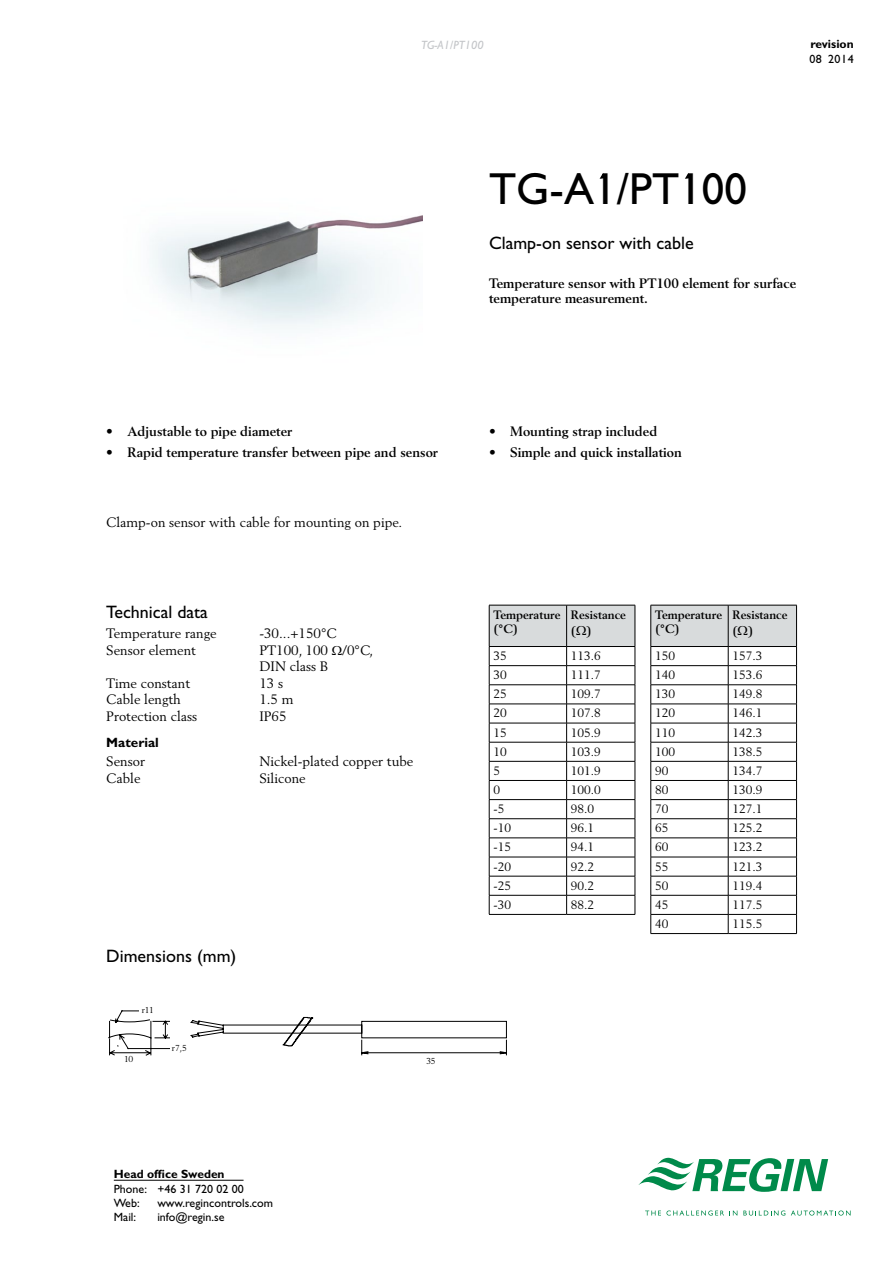
<style>
.page{position:relative;width:893px;height:1263px;background:#fff}
.page>*{position:absolute;margin:0;border:0;box-sizing:border-box;transform-origin:0 0}
.H_gill{font:45px "Gill Sans";color:#000}
.H_gill_mid{font:18px "Gill Sans";color:#000}
.H_berling_small_bold{font:700 13.5px/15.8px "Berling";color:#000}
.body_2_tab{font:13.5px/16.5px "Berling";color:#000}
.H_berling_small_bold-2{font:13.5px "Berling";color:#000}
.H_gill_bold_small{font:700 13.5px "Gill Sans";color:#000}
.body{font:12px "Berling";color:#000}
.t1{font:12px/14.4px "Gill Sans";color:#000}
.berling_bold_small{font:700 12px/14.4px "Berling";color:#000}
.t2{font:700 12px "Gill Sans";color:#000}
.t3{font:italic 12px "Gill Sans";color:#c3c5c8}
.t4{font:8.55px "Berling";letter-spacing:-.03em;color:#000}
</style>
<div class="page">
<svg style="left:638px;top:1158px;width:190px;height:34px"></svg>
<svg style="left:645px;top:1210px;width:79px;height:5px"></svg>
<svg style="left:732px;top:1210px;width:5px;height:5px"></svg>
<svg style="left:743px;top:1210px;width:42px;height:5px"></svg>
<svg style="left:791px;top:1210px;width:60px;height:5px"></svg>
<hr style="left:114px;top:1180px;width:130px;height:1px;background:#000">
<svg style="left:599px;top:173px;width:8px;height:6px"></svg>
<svg style="left:685px;top:173px;width:7px;height:6px"></svg>
<svg style="left:108px;top:1010px;width:399px;height:46px"></svg>
<hr style="left:651px;top:933px;width:77px;height:1px;background:#000">
<hr style="left:728px;top:933px;width:69px;height:1px;background:#000">
<hr style="left:489px;top:914px;width:78px;height:1px;background:#000">
<hr style="left:567px;top:914px;width:68px;height:1px;background:#000">
<img style="left:150px;top:215px;width:272px;height:114px">
<svg style="left:650px;top:605px;width:147px;height:328px"></svg>
<svg style="left:489px;top:605px;width:147px;height:309px"></svg>
<p class="t3" style="left:421px;top:39px;width:64px">TG-A1/PT100</p>
<p class="t2" style="left:810px;top:37px;width:45px">revision</p>
<p class="t1" style="left:809px;top:51px;width:46px">08 2014</p>
<p class="H_gill" style="left:489px;top:163px;width:259px">TG-A1/PT100</p>
<p class="H_gill_mid" style="left:489px;top:233px;width:206px">Clamp-on sensor with cable</p>
<p class="H_berling_small_bold" style="left:489px;top:275px;width:309px">Temperature sensor with PT100 element for surface temperature measurement.</p>
<p class="H_berling_small_bold" style="left:106px;top:424px;width:188px">• Adjustable to pipe diameter</p>
<p class="H_berling_small_bold" style="left:106px;top:445px;width:333px">• Rapid temperature transfer between pipe and sensor</p>
<p class="H_berling_small_bold-2" style="left:106px;top:514px;width:297px">Clamp-on sensor with cable for mounting on pipe.</p>
<p class="H_gill_mid" style="left:106px;top:602px;width:103px">Technical data</p>
<p class="body_2_tab" style="left:106px;top:625px;width:112px">Temperature range</p>
<p class="body_2_tab" style="left:259px;top:625px;width:79px">-30...+150°C</p>
<p class="body_2_tab" style="left:106px;top:641px;width:91px">Sensor element</p>
<p class="body_2_tab" style="left:259px;top:641px;width:115px">PT100, 100 /0°C,<br>DIN class B</p>
<p class="body_2_tab" style="left:106px;top:674px;width:85px">Time constant</p>
<p class="body_2_tab" style="left:259px;top:674px;width:25px">13 s</p>
<p class="body_2_tab" style="left:106px;top:691px;width:76px">Cable length</p>
<p class="body_2_tab" style="left:259px;top:691px;width:36px">1.5 m</p>
<p class="body_2_tab" style="left:106px;top:707px;width:92px">Protection class</p>
<p class="body_2_tab" style="left:259px;top:707px;width:29px">IP65</p>
<p class="H_gill_bold_small" style="left:106px;top:735px;width:54px">Material</p>
<p class="body_2_tab" style="left:106px;top:753px;width:40px">Sensor</p>
<p class="body_2_tab" style="left:259px;top:753px;width:156px">Nickel-plated copper tube</p>
<p class="body_2_tab" style="left:106px;top:769px;width:36px">Cable</p>
<p class="body_2_tab" style="left:259px;top:769px;width:48px">Silicone</p>
<p class="H_gill_mid" style="left:106px;top:946px;width:132px">Dimensions (mm)</p>
<p class="t4" style="left:142px;top:1005px;width:14px">r11</p>
<p class="t4" style="left:172px;top:1042px;width:17px">r7,5</p>
<p class="t4" style="left:124px;top:1053px;width:11px">10</p>
<p class="t4" style="left:426px;top:1056px;width:11px">35</p>
<p class="t2" style="left:114px;top:1167px;width:112px">Head office Sweden</p>
<p class="t1" style="left:114px;top:1181px;width:131px">Phone: +46 31 720 02 00<br>Web:</p>
<p class="t1" style="left:157px;top:1196px;width:117px">www.regincontrols.com</p>
<p class="t1" style="left:114px;top:1210px;width:24px">Mail:</p>
<p class="t1" style="left:157px;top:1210px;width:69px">info@regin.se</p>
<p class="H_berling_small_bold" style="left:489px;top:424px;width:170px">• Mounting strap included</p>
<p class="H_berling_small_bold" style="left:489px;top:445px;width:194px">• Simple and quick installation</p>
<p class="berling_bold_small" style="left:493px;top:607px;width:69px">Temperature (°C)</p>
<p class="berling_bold_small" style="left:571px;top:606px;width:57px;line-height:16.2px">Resistance ( )</p>
<p class="body" style="left:493px;top:648px;width:15px">35</p>
<p class="body" style="left:571px;top:648px;width:32px">113.6</p>
<p class="body" style="left:493px;top:668px;width:15px">30</p>
<p class="body" style="left:571px;top:668px;width:32px">111.7</p>
<p class="body" style="left:493px;top:687px;width:15px">25</p>
<p class="body" style="left:571px;top:687px;width:32px">109.7</p>
<p class="body" style="left:493px;top:706px;width:15px">20</p>
<p class="body" style="left:571px;top:706px;width:32px">107.8</p>
<p class="body" style="left:493px;top:725px;width:15px">15</p>
<p class="body" style="left:571px;top:725px;width:32px">105.9</p>
<p class="body" style="left:493px;top:744px;width:15px">10</p>
<p class="body" style="left:571px;top:744px;width:32px">103.9</p>
<p class="body" style="left:493px;top:763px;width:8px">5</p>
<p class="body" style="left:571px;top:763px;width:32px">101.9</p>
<p class="body" style="left:493px;top:782px;width:8px">0</p>
<p class="body" style="left:571px;top:782px;width:32px">100.0</p>
<p class="body" style="left:493px;top:802px;width:12px">-5</p>
<p class="body" style="left:571px;top:802px;width:25px">98.0</p>
<p class="body" style="left:493px;top:821px;width:19px">-10</p>
<p class="body" style="left:571px;top:821px;width:25px">96.1</p>
<p class="body" style="left:493px;top:840px;width:19px">-15</p>
<p class="body" style="left:571px;top:840px;width:25px">94.1</p>
<p class="body" style="left:493px;top:859px;width:19px">-20</p>
<p class="body" style="left:571px;top:859px;width:25px">92.2</p>
<p class="body" style="left:493px;top:878px;width:19px">-25</p>
<p class="body" style="left:571px;top:878px;width:25px">90.2</p>
<p class="body" style="left:493px;top:897px;width:19px">-30</p>
<p class="body" style="left:571px;top:897px;width:25px">88.2</p>
<p class="berling_bold_small" style="left:655px;top:607px;width:69px">Temperature (°C)</p>
<p class="berling_bold_small" style="left:732px;top:606px;width:57px;line-height:16.2px">Resistance ( )</p>
<p class="body" style="left:655px;top:648px;width:22px">150</p>
<p class="body" style="left:732px;top:648px;width:32px">157.3</p>
<p class="body" style="left:655px;top:668px;width:22px">140</p>
<p class="body" style="left:732px;top:668px;width:32px">153.6</p>
<p class="body" style="left:655px;top:687px;width:22px">130</p>
<p class="body" style="left:732px;top:687px;width:32px">149.8</p>
<p class="body" style="left:655px;top:706px;width:22px">120</p>
<p class="body" style="left:732px;top:706px;width:32px">146.1</p>
<p class="body" style="left:655px;top:725px;width:22px">110</p>
<p class="body" style="left:732px;top:725px;width:32px">142.3</p>
<p class="body" style="left:655px;top:744px;width:22px">100</p>
<p class="body" style="left:732px;top:744px;width:32px">138.5</p>
<p class="body" style="left:655px;top:763px;width:15px">90</p>
<p class="body" style="left:732px;top:763px;width:32px">134.7</p>
<p class="body" style="left:655px;top:782px;width:15px">80</p>
<p class="body" style="left:732px;top:782px;width:32px">130.9</p>
<p class="body" style="left:655px;top:802px;width:15px">70</p>
<p class="body" style="left:732px;top:802px;width:32px">127.1</p>
<p class="body" style="left:655px;top:821px;width:15px">65</p>
<p class="body" style="left:732px;top:821px;width:32px">125.2</p>
<p class="body" style="left:655px;top:840px;width:15px">60</p>
<p class="body" style="left:732px;top:840px;width:32px">123.2</p>
<p class="body" style="left:655px;top:859px;width:15px">55</p>
<p class="body" style="left:732px;top:859px;width:32px">121.3</p>
<p class="body" style="left:655px;top:878px;width:15px">50</p>
<p class="body" style="left:732px;top:878px;width:32px">119.4</p>
<p class="body" style="left:655px;top:897px;width:15px">45</p>
<p class="body" style="left:732px;top:897px;width:32px">117.5</p>
<p class="body" style="left:655px;top:916px;width:15px">40</p>
<p class="body" style="left:732px;top:916px;width:32px">115.5</p>
</div>
